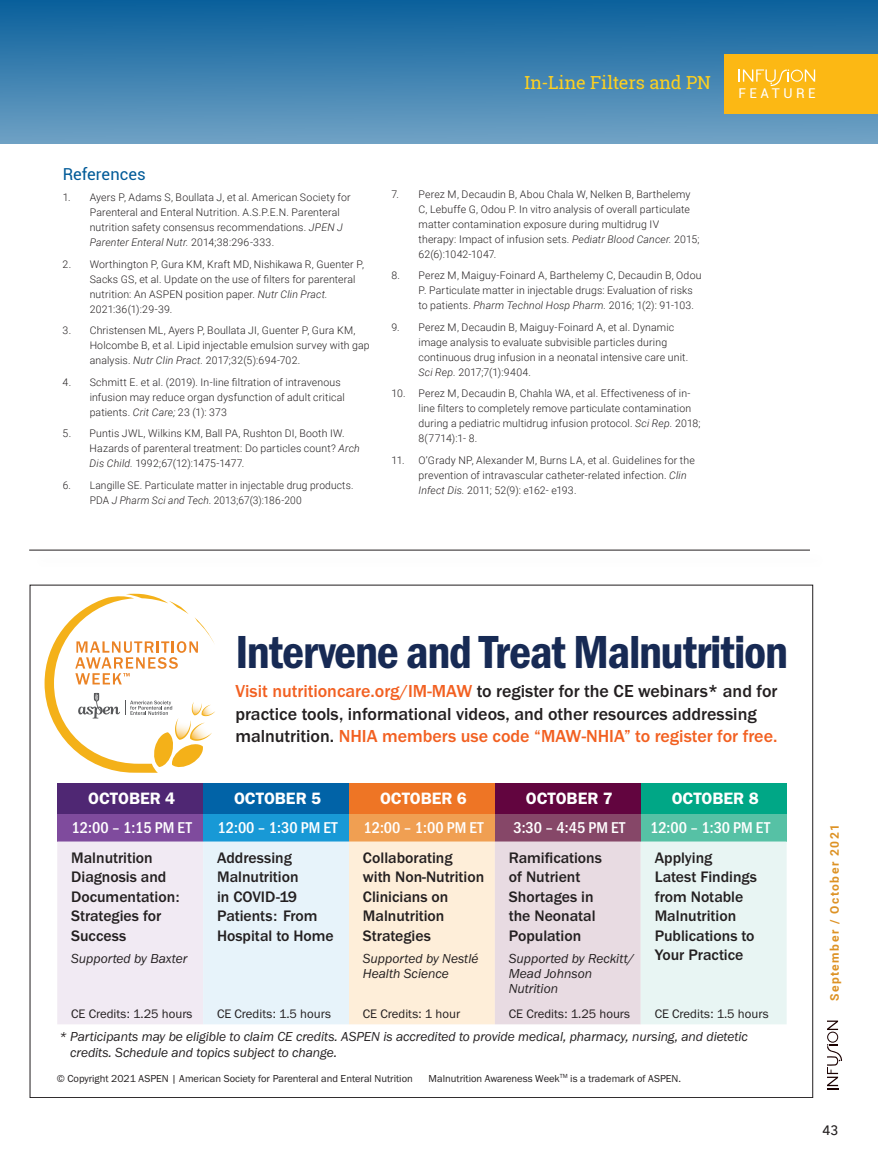
<style>
.page{position:relative;width:878px;height:1175px;background:#fff}
.page>*{position:absolute;margin:0;border:0;box-sizing:border-box;transform-origin:0 0}
.t1{font:48px "Franklin Gothic URW Con Dem";letter-spacing:-.03em;color:#172a54}
.t2{font:500 18px/22.5px "Franklin Gothic URW";color:#231f20}
.t3{font:18px "Roboto Slab";letter-spacing:-.005em;color:#fed020}
.t4{font:16.95px "Franklin Gothic URW Dem";color:#fff}
.t5{font:16.5px "Roboto";letter-spacing:.005em;color:#005a98}
.t6{font:500 16.2px "Franklin Gothic URW Cond";color:#fff}
.t7{font:500 15.75px/19.5px "Franklin Gothic URW";color:#231f20}
.t8{font:13.5px/15px "Franklin Gothic URW Boo Ita";letter-spacing:-.005em;color:#231f20}
.t9{font:13.5px "Roboto";letter-spacing:.26em;color:#fff}
.t10{font:500 13.5px "Avenir Next LT Pro";color:#231f20}
.t11{font:12.75px "Franklin Gothic URW Boo";color:#231f20}
.t12{font:700 12px "Roboto";letter-spacing:.13em;color:#dd9224}
.t13{font:300 10.5px/15px "Roboto";letter-spacing:.015em;color:#231f20}
.t14{font:10.5px "Franklin Gothic URW Boo";color:#231f20}
.s1{font-style:italic}
.s2{color:#f26021}
</style>
<div class="page">
<svg style="left:827px;top:1020px;width:15px;height:69px"></svg>
<hr style="left:29px;top:550px;width:781px;height:1px;background:#231f20">
<div style="left:57px;top:783px;width:146px;height:30px;background:#4f2773"></div>
<div style="left:203px;top:783px;width:146px;height:30px;background:#0163a7"></div>
<div style="left:349px;top:783px;width:146px;height:30px;background:#ee7525"></div>
<div style="left:495px;top:783px;width:145px;height:30px;background:#62053f"></div>
<div style="left:640px;top:783px;width:146px;height:30px;background:#00a786"></div>
<div style="left:57px;top:813px;width:146px;height:28px;background:#7f4b9d"></div>
<div style="left:203px;top:813px;width:146px;height:28px;background:#1899d6"></div>
<div style="left:349px;top:813px;width:146px;height:28px;background:#f09f52"></div>
<div style="left:495px;top:813px;width:145px;height:28px;background:#864768"></div>
<div style="left:640px;top:813px;width:146px;height:28px;background:#56c1a5"></div>
<svg style="left:57px;top:841px;width:729px;height:183px;background:#edebeb"></svg>
<svg style="left:45px;top:594px;width:170px;height:178px"></svg>
<div style="left:0;top:0;width:878px;height:143px;background:linear-gradient(to bottom,#0a609c,#70a2c5)"></div>
<div style="left:724px;top:54px;width:154px;height:59px;background:#fcb814"></div>
<svg style="left:738px;top:69px;width:77px;height:17px"></svg>
<h2 class="t3" style="left:524px;top:70px;width:188px">In-Line Filters and PN</h2>
<h3 class="t5" style="left:63px;top:162px;width:85px">References</h3>
<p class="t13" style="left:90px;top:189px;width:262px;text-indent:-27px">1. Ayers P, Adams S, Boullata J, et al. American Society for Parenteral and Enteral Nutrition. A.S.P.E.N. Parenteral nutrition safety consensus recommendations. <span class="s1">JPEN J Parenter Enteral Nutr.</span> 2014;38:296-333.</p>
<p class="t13" style="left:90px;top:256px;width:276px;text-indent:-27px">2. Worthington P, Gura KM, Kraft MD, Nishikawa R, Guenter P, Sacks GS, et al. Update on the use of filters for parenteral nutrition: An ASPEN position paper. <span class="s1">Nutr Clin Pract.<br></span>2021:36(1):29-39.</p>
<p class="t13" style="left:90px;top:322px;width:281px;text-indent:-27px">3. Christensen ML, Ayers P, Boullata JI, Guenter P, Gura KM,<br>Holcombe B, et al. Lipid injectable emulsion survey with gap analysis. <span class="s1">Nutr Clin Pract.</span> 2017;32(5):694-702.</p>
<p class="t13" style="left:90px;top:374px;width:257px;text-indent:-27px">4. Schmitt E. et al. (2019). In-line filtration of intravenous infusion may reduce organ dysfunction of adult critical patients. <span class="s1">Crit Care;</span> 23 (1): 373</p>
<p class="t13" style="left:90px;top:425px;width:272px;text-indent:-27px">5. Puntis JWL, Wilkins KM, Ball PA, Rushton DI, Booth IW.<br>Hazards of parenteral treatment: Do particles count? <span class="s1">Arch<br>Dis Child.</span> 1992;67(12):1475-1477.</p>
<p class="t13" style="left:90px;top:477px;width:265px;text-indent:-27px">6. Langille SE. Particulate matter in injectable drug products.<br>PDA <span class="s1">J Pharm Sci and Tech</span>. 2013;67(3):186-200</p>
<p class="t13" style="left:418px;top:186px;width:282px;text-indent:-27px">7. Perez M, Decaudin B, Abou Chala W, Nelken B, Barthelemy C, Lebuffe G, Odou P. In vitro analysis of overall particulate matter contamination exposure during multidrug IV therapy: Impact of infusion sets. <span class="s1">Pediatr Blood Cancer.</span> 2015; 62(6):1042-1047.</p>
<p class="t13" style="left:418px;top:268px;width:284px;text-indent:-27px">8. Perez M, Maiguy-Foinard A, Barthelemy C, Decaudin B, Odou<br>P. Particulate matter in injectable drugs: Evaluation of risks to patients. <span class="s1">Pharm Technol Hosp Pharm.</span> 2016; 1(2): 91-103.</p>
<p class="t13" style="left:418px;top:319px;width:271px;text-indent:-27px">9. Perez M, Decaudin B, Maiguy-Foinard A, et al. Dynamic image analysis to evaluate subvisible particles during continuous drug infusion in a neonatal intensive care unit.<br><span class="s1">Sci Rep.</span> 2017;7(1):9404.</p>
<p class="t13" style="left:418px;top:386px;width:283px;text-indent:-27px">10. Perez M, Decaudin B, Chahla WA, et al. Effectiveness of in&shy;line filters to completely remove particulate contamination during a pediatric multidrug infusion protocol. <span class="s1">Sci Rep.</span> 2018; 8(7714):1- 8.</p>
<p class="t13" style="left:418px;top:452px;width:278px;text-indent:-27px">11. O’Grady NP, Alexander M, Burns LA, et al. Guidelines for the prevention of intravascular catheter-related infection. <span class="s1">Clin<br>Infect Dis.</span> 2011; 52(9): e162- e193.</p>
<p class="t9" style="left:738px;top:84px;width:78px">FEATURE</p>
<h1 class="t1" style="left:235px;top:619px;width:554px">Intervene and Treat Malnutrition</h1>
<h2 class="t2" style="left:235px;top:679px;width:543px"><span class="s2">Visit nutritioncare.org/IM-MAW</span> to register for the CE webinars* and for practice tools, informational videos, and other resources addressing malnutrition. <span class="s2">NHIA members use code “MAW-NHIA” to register for free.</span></h2>
<h3 class="t4" style="left:88px;top:788px;width:88px">OCTOBER 4</h3>
<h3 class="t4" style="left:234px;top:788px;width:88px">OCTOBER 5</h3>
<h3 class="t4" style="left:380px;top:788px;width:88px">OCTOBER 6</h3>
<h3 class="t4" style="left:526px;top:788px;width:88px">OCTOBER 7</h3>
<h3 class="t4" style="left:671px;top:788px;width:88px">OCTOBER 8</h3>
<h3 class="t6" style="left:72px;top:816px;width:122px">12:00 – 1:15 PM ET</h3>
<h3 class="t6" style="left:217px;top:816px;width:122px">12:00 – 1:30 PM ET</h3>
<h3 class="t6" style="left:363px;top:816px;width:122px">12:00 – 1:00 PM ET</h3>
<h3 class="t6" style="left:513px;top:816px;width:113px">3:30 – 4:45 PM ET</h3>
<h3 class="t6" style="left:650px;top:816px;width:122px">12:00 – 1:30 PM ET</h3>
<h3 class="t7" style="left:71px;top:847px;width:110px">Malnutrition<br>Diagnosis and<br>Documentation:<br>Strategies for<br>Success</h3>
<p class="t8" style="left:71px;top:950px;width:118px">Supported by Baxter</p>
<h3 class="t7" style="left:217px;top:847px;width:118px">Addressing<br>Malnutrition<br>in COVID-19<br>Patients: From<br>Hospital to Home</h3>
<h3 class="t7" style="left:363px;top:847px;width:123px">Collaborating with Non-Nutrition<br>Clinicians on<br>Malnutrition<br>Strategies</h3>
<p class="t8" style="left:363px;top:950px;width:117px">Supported by Nestlé<br>Health Science</p>
<h3 class="t7" style="left:509px;top:847px;width:95px">Ramifications of Nutrient<br>Shortages in the Neonatal<br>Population</h3>
<p class="t8" style="left:509px;top:950px;width:127px">Supported by Reckitt/<br>Mead Johnson<br>Nutrition</p>
<h3 class="t7" style="left:654px;top:847px;width:104px">Applying<br>Latest Findings from Notable<br>Malnutrition<br>Publications to<br>Your Practice</h3>
<p class="t11" style="left:71px;top:1006px;width:123px">CE Credits: 1.25 hours</p>
<p class="t11" style="left:217px;top:1006px;width:115px">CE Credits: 1.5 hours</p>
<p class="t11" style="left:363px;top:1006px;width:99px">CE Credits: 1 hour</p>
<p class="t11" style="left:509px;top:1006px;width:123px">CE Credits: 1.25 hours</p>
<p class="t11" style="left:654px;top:1006px;width:115px">CE Credits: 1.5 hours</p>
<p class="t8" style="left:70px;top:1027px;width:679px;line-height:16.5px;text-indent:-11px">* Participants may be eligible to claim CE credits. ASPEN is accredited to provide medical, pharmacy, nursing, and dietetic credits. Schedule and topics subject to change.</p>
<p class="t14" style="left:57px;top:1071px;width:357px">© Copyright 2021 ASPEN | American Society for Parenteral and Enteral Nutrition</p>
<p class="t14" style="left:428px;top:1071px;width:254px">Malnutrition Awareness Week<sup>TM</sup> is a trademark of ASPEN.</p>
<p class="t12" style="left:826px;top:1001px;width:178px;rotate:-90deg">September / October 2021</p>
<p class="t10" style="left:822px;top:1122px;width:18px">43</p>
</div>
